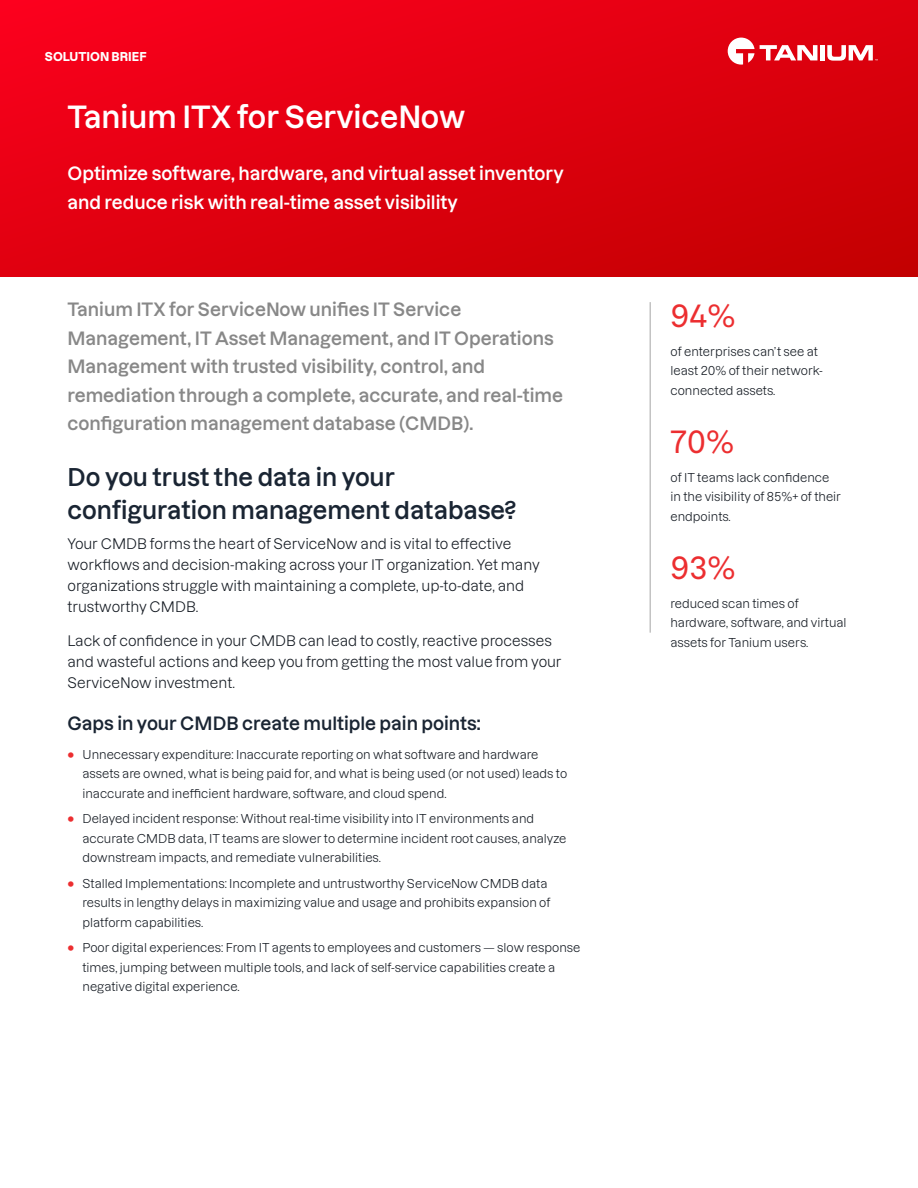
<style>
.page{position:relative;width:918px;height:1188px;background:#fff}
.page>*{position:absolute;margin:0;border:0;box-sizing:border-box;transform-origin:0 0}
.t1{font:600 30px "Dazzed";color:#fff}
.t2{font:500 30px "Dazzed";color:#ec2e30}
.t3{font:600 24px/33px "Dazzed";color:#1a2533}
.t4{font:600 18px/28.5px "Dazzed";color:#888}
.t5{font:600 18px/28.5px "Dazzed";color:#fff}
.t6{font:600 18px "Dazzed";color:#1a2533}
.t7{font:14.25px/21px "Dazzed";color:#121820}
.t8{font:12px/19.5px "Dazzed";color:#121820}
.t9{font:700 12px "Dazzed";color:#fff}
.s1{font-weight:800;color:#ec2e30}
</style>
<div class="page">
<svg style="left:0;top:0;width:918px;height:276px;background:#df000f"></svg>
<svg style="left:728px;top:38px;width:89px;height:27px"></svg>
<div style="left:820px;top:45px;width:5px;height:15px;background:#fff"></div>
<svg style="left:827px;top:45px;width:51px;height:16px"></svg>
<hr style="left:650px;top:302px;width:1px;height:331px;background:#c3c3c3">
<p class="t9" style="left:45px;top:46px;width:103px">SOLUTION BRIEF</p>
<h1 class="t1" style="left:68px;top:92px;width:399px">Tanium ITX for ServiceNow</h1>
<h3 class="t5" style="left:68px;top:157px;width:498px">Optimize software, hardware, and virtual asset inventory and reduce risk with real-time asset visibility</h3>
<p class="t4" style="left:68px;top:293px;width:497px">Tanium ITX for ServiceNow unifies IT Service Management, IT Asset Management, and IT Operations Management with trusted visibility, control, and remediation through a complete, accurate, and real-time configuration management database (CMDB).</p>
<h2 class="t3" style="left:68px;top:458px;width:450px">Do you trust the data in your configuration management database?</h2>
<p class="t7" style="left:68px;top:531px;width:474px">Your CMDB forms the heart of ServiceNow and is vital to effective workflows and decision-making across your IT organization. Yet many organizations struggle with maintaining a complete, up-to-date, and trustworthy CMDB.</p>
<p class="t7" style="left:68px;top:629px;width:496px">Lack of confidence in your CMDB can lead to costly, reactive processes and wasteful actions and keep you from getting the most value from your<br>ServiceNow investment.</p>
<h3 class="t6" style="left:68px;top:709px;width:415px">Gaps in your CMDB create multiple pain points:</h3>
<p class="t8" style="left:82px;top:743px;width:486px;text-indent:-15px"><span class="s1">•</span> Unnecessary expenditure: Inaccurate reporting on what software and hardware assets are owned, what is being paid for, and what is being used (or not used) leads to inaccurate and inefficient hardware, software, and cloud spend.</p>
<p class="t8" style="left:82px;top:808px;width:486px;text-indent:-15px"><span class="s1">•</span> Delayed incident response: Without real-time visibility into IT environments and accurate CMDB data, IT teams are slower to determine incident root causes, analyze downstream impacts, and remediate vulnerabilities.</p>
<p class="t8" style="left:82px;top:872px;width:469px;text-indent:-15px"><span class="s1">•</span> Stalled Implementations: Incomplete and untrustworthy ServiceNow CMDB data results in lengthy delays in maximizing value and usage and prohibits expansion of platform capabilities.</p>
<p class="t8" style="left:82px;top:937px;width:499px;text-indent:-15px"><span class="s1">•</span> Poor digital experiences: From IT agents to employees and customers — slow response times, jumping between multiple tools, and lack of self-service capabilities create a negative digital experience.</p>
<h1 class="t2" style="left:670px;top:292px;width:66px">94%</h1>
<p class="t8" style="left:670px;top:340px;width:154px">of enterprises can’t see at least 20% of their network&shy;connected assets.</p>
<h1 class="t2" style="left:670px;top:418px;width:65px">70%</h1>
<p class="t8" style="left:670px;top:466px;width:172px">of IT teams lack confidence in the visibility of 85%+ of their endpoints.</p>
<h1 class="t2" style="left:670px;top:544px;width:67px">93%</h1>
<p class="t8" style="left:670px;top:592px;width:178px">reduced scan times of hardware, software, and virtual assets for Tanium users.</p>
</div>
